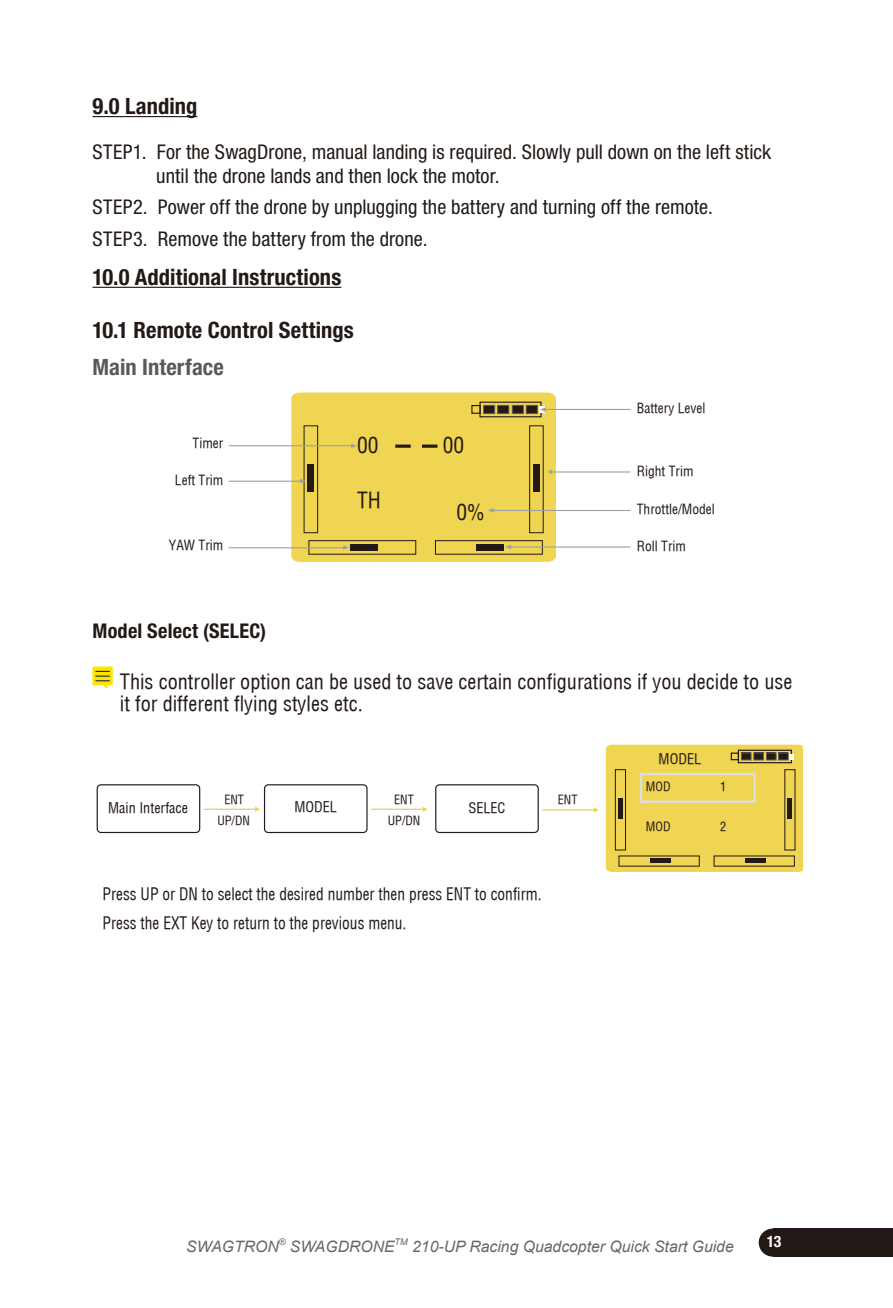
<style>
.page{position:relative;width:893px;height:1308px;background:#fff}
.page>*{position:absolute;margin:0;border:0;box-sizing:border-box;transform-origin:0 0}
.t1{font:700 condensed 22.5px "Helvetica Neue";letter-spacing:.005em;color:#231916}
.t2{font:700 condensed 22.5px "Helvetica Neue";letter-spacing:.005em;color:#5a5858}
.t3{font:21.38px "Helvetica Condensed";color:#231916}
.t4{font:condensed 20.25px/24.8px "Helvetica Neue";letter-spacing:.005em;color:#231916}
.t5{font:20.25px/22.5px "Helvetica Condensed";color:#231916}
.t6{font:700 condensed 20.25px "Helvetica Neue";letter-spacing:.01em;color:#231916}
.t7{font:16.65px/28.3px "Helvetica Condensed";color:#231916;scale:.93 1}
.t8{font:italic 15.75px "Arial";color:#676767}
.t9{font:700 condensed 15.75px "Helvetica Neue";color:#fff}
.t10{font:14.17px "Helvetica Condensed";color:#231916}
.t11{font:13.5px "Helvetica Condensed";color:#231916}
.t12{font:12.38px "Helvetica Condensed";color:#231916}
.t13{font:12.15px "Helvetica Condensed";color:#231916}
.t14{font:italic 9.22px "Arial";color:#676767}
</style>
<div class="page">
<div style="left:773px;top:1228px;width:120px;height:28px;background:#231916"></div>
<div style="left:759px;top:1228px;width:28px;height:28px;background:#231916;border-radius:50%"></div>
<hr style="left:92px;top:116px;width:105px;height:1px;background:#231916">
<hr style="left:92px;top:287px;width:249px;height:1px;background:#231916">
<svg style="left:92px;top:666px;width:21px;height:19px"></svg>
<svg style="left:96px;top:671px;width:13px;height:18px"></svg>
<hr style="left:229px;top:480px;width:72px;height:2px;background:#9fa0a0">
<hr style="left:229px;top:547px;width:115px;height:1px;background:#9fa0a0">
<hr style="left:229px;top:445px;width:125px;height:1px;background:#9fa0a0">
<hr style="left:545px;top:409px;width:85px;height:1px;background:#9fa0a0">
<hr style="left:510px;top:546px;width:120px;height:1px;background:#9fa0a0">
<hr style="left:550px;top:471px;width:80px;height:1px;background:#9fa0a0">
<hr style="left:491px;top:510px;width:139px;height:1px;background:#9fa0a0">
<svg style="left:291px;top:392px;width:265px;height:170px;background:#e3ca50"></svg>
<div style="left:97px;top:784px;width:103px;height:49px;border:1px solid #231916;border-radius:4px"></div>
<div style="left:264px;top:784px;width:104px;height:49px;border:1px solid #231916;border-radius:4px"></div>
<div style="left:435px;top:784px;width:104px;height:49px;border:1px solid #231916;border-radius:4px"></div>
<hr style="left:204px;top:808px;width:52px;height:2px;background:#e5cd52">
<svg style="left:255px;top:806px;width:5px;height:6px"></svg>
<hr style="left:371px;top:808px;width:52px;height:2px;background:#e5cd52">
<svg style="left:423px;top:806px;width:4px;height:6px"></svg>
<hr style="left:542px;top:809px;width:53px;height:1px;background:#e5cd52">
<svg style="left:594px;top:807px;width:5px;height:5px"></svg>
<svg style="left:606px;top:744px;width:196px;height:128px;background:#e2c94f"></svg>
<div style="left:640px;top:773px;width:116px;height:30px;border:2px solid #dddede"></div>
<p class="t1" style="left:92px;top:93px;width:106px">9.0 Landing</p>
<p class="t4" style="left:156px;top:139px;width:616px;text-indent:-64px">STEP1. For the SwagDrone, manual landing is required. Slowly pull down on the left stick until the drone lands and then lock the motor.</p>
<p class="t4" style="left:92px;top:192px;width:622px;line-height:31.1px">STEP2. Power off the drone by unplugging the battery and turning off the remote.<br>STEP3. Remove the battery from the drone.</p>
<p class="t1" style="left:92px;top:263px;width:250px">10.0 Additional Instructions</p>
<p class="t1" style="left:92px;top:316px;width:263px">10.1 Remote Control Settings</p>
<p class="t2" style="left:92px;top:353px;width:133px">Main Interface</p>
<p class="t11" style="left:193px;top:435px;width:32px">Timer</p>
<p class="t11" style="left:175px;top:472px;width:50px">Left Trim</p>
<p class="t11" style="left:169px;top:536px;width:56px">YAW Trim</p>
<p class="t3" style="left:357px;top:431px;width:23px">00</p>
<p class="t3" style="left:443px;top:431px;width:23px">00</p>
<p class="t3" style="left:357px;top:486px;width:25px">TH</p>
<p class="t3" style="left:456px;top:499px;width:30px">0%</p>
<p class="t11" style="left:637px;top:400px;width:70px">Battery Level</p>
<p class="t11" style="left:637px;top:463px;width:58px">Right Trim</p>
<p class="t11" style="left:637px;top:500px;width:79px">Throttle/Model</p>
<p class="t11" style="left:637px;top:538px;width:51px">Roll Trim</p>
<p class="t6" style="left:92px;top:618px;width:175px">Model Select (SELEC)</p>
<p class="t5" style="left:120px;top:669px;width:674px">This controller option can be used to save certain configurations if you decide to use it for different flying styles etc.</p>
<p class="t10" style="left:108px;top:798px;width:82px">Main Interface</p>
<p class="t13" style="left:224px;top:791px;width:21px">ENT</p>
<p class="t13" style="left:394px;top:791px;width:21px">ENT</p>
<p class="t13" style="left:558px;top:791px;width:21px">ENT</p>
<p class="t13" style="left:217px;top:813px;width:34px">UP/DN</p>
<p class="t13" style="left:388px;top:813px;width:34px">UP/DN</p>
<p class="t10" style="left:294px;top:798px;width:44px">MODEL</p>
<p class="t10" style="left:468px;top:798px;width:39px">SELEC</p>
<p class="t7" style="left:103px;top:880px;width:474px">Press UP or DN to select the desired number then press ENT to confirm.<br>Press the EXT Key to return to the previous menu.</p>
<p class="t10" style="left:659px;top:749px;width:44px">MODEL</p>
<p class="t12" style="left:646px;top:779px;width:26px">MOD</p>
<p class="t12" style="left:720px;top:779px;width:8px">1</p>
<p class="t12" style="left:646px;top:818px;width:26px">MOD</p>
<p class="t12" style="left:720px;top:818px;width:8px">2</p>
<p class="t8" style="left:186px;top:1236px;width:94px">SWAGTRON</p>
<p class="t14" style="left:279px;top:1235px;width:8px">®</p>
<p class="t8" style="left:290px;top:1236px;width:24px">Swag</p>
<p class="t8" style="left:338px;top:1236px;width:24px">dron</p>
<p class="t8" style="left:384px;top:1236px;width:12px">e</p>
<p class="t14" style="left:395px;top:1235px;width:15px">TM</p>
<p class="t8" style="left:412px;top:1236px;width:323px">210-UP Racing Quadcopter Quick Start Guide</p>
<p class="t9" style="left:767px;top:1232px;width:16px">13</p>
</div>
